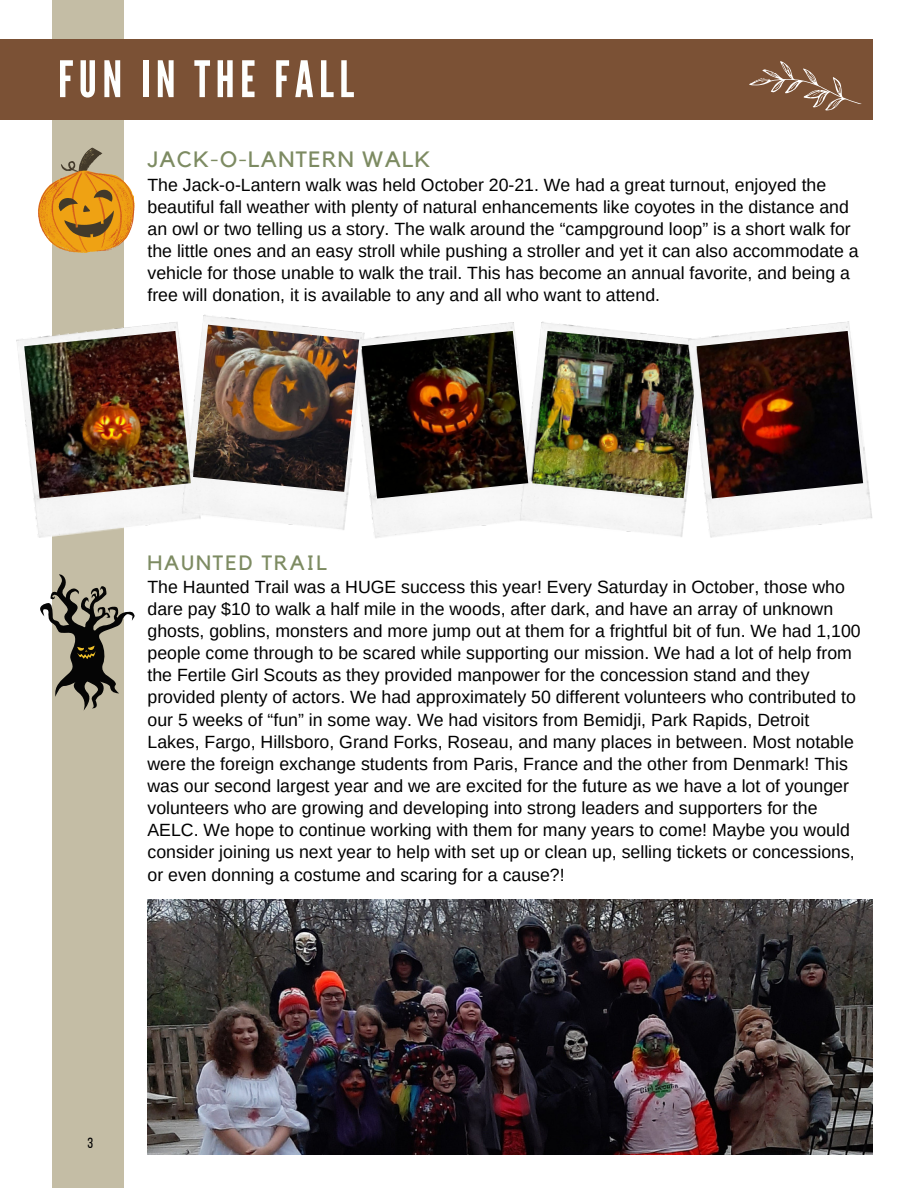
<style>
.page{position:relative;width:918px;height:1188px;background:#fff}
.page>*{position:absolute;margin:0;border:0;box-sizing:border-box;transform-origin:0 0}
.t1{font:50.25px "League Gothic";letter-spacing:.11em;color:#fefffe}
.t2{font:22.2px "Kollektif";letter-spacing:.06em;color:#7d8b62}
.t3{font:20.7px "Kollektif";letter-spacing:.09em;color:#7d8b62}
.t4{font:17.7px/22.2px "Arimo";color:#000}
.t5{font:14.7px "Bebas Neue";color:#000}
</style>
<div class="page">
<div style="left:52px;top:0;width:71px;height:1188px;background:#c4bda5"></div>
<div style="left:0;top:40px;width:873px;height:80px;background:#7b5135"></div>
<svg style="left:40px;top:574px;width:95px;height:136px"></svg>
<img style="left:16px;top:321px;width:165px;height:217px">
<img style="left:181px;top:315px;width:168px;height:215px">
<img style="left:359px;top:322px;width:160px;height:216px">
<img style="left:519px;top:321px;width:168px;height:216px">
<img style="left:24px;top:331px;width:167px;height:167px">
<img style="left:362px;top:331px;width:166px;height:167px">
<img style="left:193px;top:325px;width:166px;height:167px">
<img style="left:532px;top:331px;width:156px;height:167px">
<img style="left:688px;top:321px;width:184px;height:217px">
<img style="left:697px;top:331px;width:166px;height:167px">
<img style="left:148px;top:900px;width:724px;height:254px">
<svg style="left:38px;top:146px;width:97px;height:112px"></svg>
<svg style="left:749px;top:61px;width:113px;height:50px"></svg>
<h1 class="t1" style="left:58px;top:50px;width:298px">FUN IN THE FALL</h1>
<p class="t2" style="left:148px;top:149px;width:284px">JACK-O-LANTERN WALK</p>
<p class="t4" style="left:148px;top:173px;width:713px">The Jack-o-Lantern walk was held October 20-21. We had a great turnout, enjoyed the beautiful fall weather with plenty of natural enhancements like coyotes in the distance and an owl or two telling us a story. The walk around the “campground loop” is a short walk for the little ones and an easy stroll while pushing a stroller and yet it can also accommodate a vehicle for those unable to walk the trail. This has become an annual favorite, and being a free will donation, it is available to any and all who want to attend.</p>
<p class="t3" style="left:148px;top:554px;width:181px">HAUNTED TRAIL</p>
<p class="t4" style="left:148px;top:575px;width:715px">The Haunted Trail was a HUGE success this year! Every Saturday in October, those who dare pay $10 to walk a half mile in the woods, after dark, and have an array of unknown ghosts, goblins, monsters and more jump out at them for a frightful bit of fun. We had 1,100 people come through to be scared while supporting our mission. We had a lot of help from the Fertile Girl Scouts as they provided manpower for the concession stand and they provided plenty of actors. We had approximately 50 different volunteers who contributed to our 5 weeks of “fun” in some way. We had visitors from Bemidji, Park Rapids, Detroit Lakes, Fargo, Hillsboro, Grand Forks, Roseau, and many places in between. Most notable were the foreign exchange students from Paris, France and the other from Denmark! This was our second largest year and we are excited for the future as we have a lot of younger volunteers who are growing and developing into strong leaders and supporters for the AELC. We hope to continue working with them for many years to come! Maybe you would consider joining us next year to help with set up or clean up, selling tickets or concessions, or even donning a costume and scaring for a cause?!</p>
<p class="t5" style="left:87px;top:1137px;width:7px">3</p>
</div>
